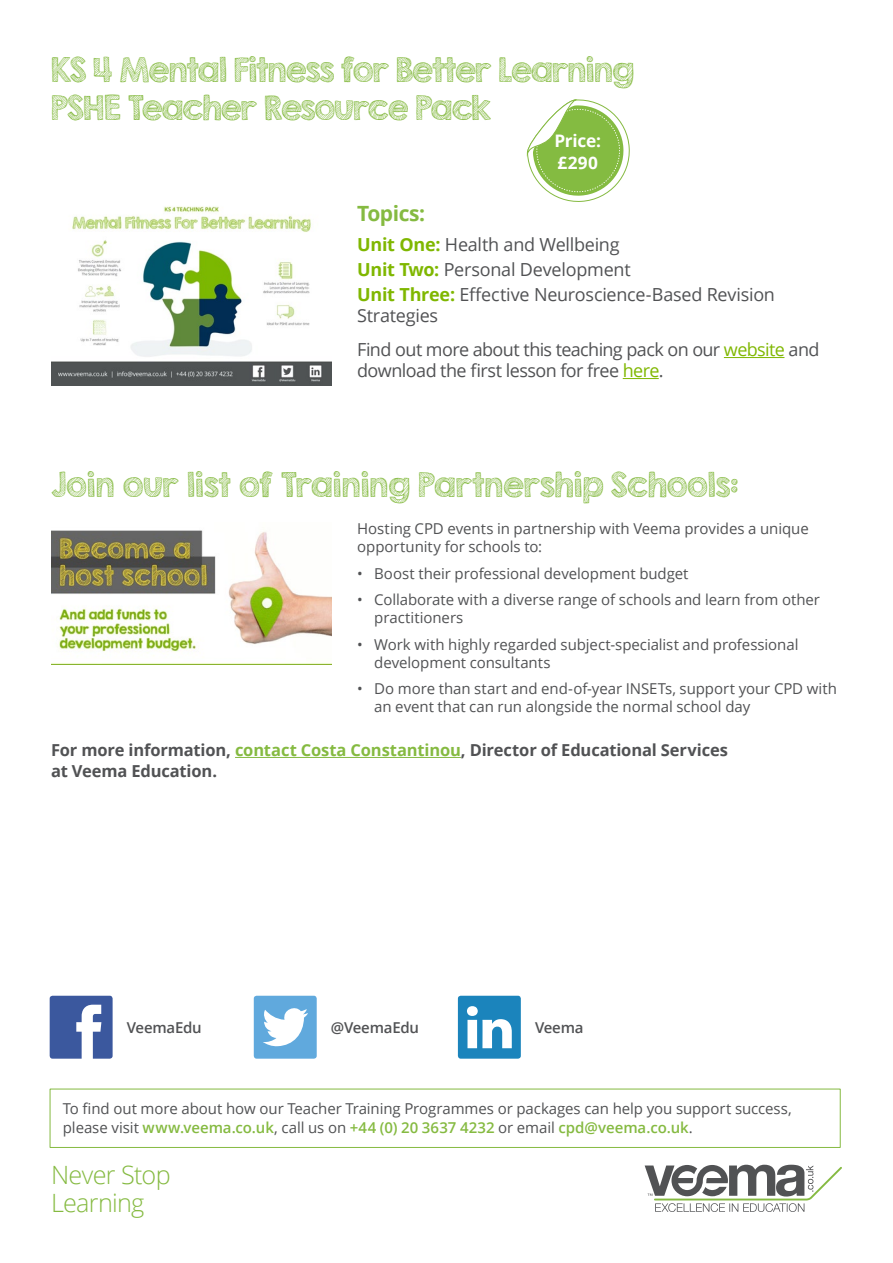
<style>
.page{position:relative;width:893px;height:1263px;background:#fff}
.page>*{position:absolute;margin:0;border:0;box-sizing:border-box;transform-origin:0 0}
.t1{font:30px/37.5px "KG Second Chances Sketch";letter-spacing:-.02em;color:#85ba41}
.t2{font:300 25.2px/28px "Open Sans";letter-spacing:-.03em;color:#85ba41}
.t3{font:700 21px "Open Sans";letter-spacing:-.025em;color:#85ba41}
.t4{font:18px/25.2px "Open Sans";letter-spacing:-.02em;color:#515254}
.t5{font:700 17.25px/21.1px "Open Sans";letter-spacing:-.01em;color:#fff}
.t6{font:700 16.5px/21px "Open Sans";letter-spacing:-.01em;color:#515254}
.t7{font:15px/18px "Open Sans";letter-spacing:-.005em;color:#515254}
.t8{font:600 15px "Open Sans";letter-spacing:-.015em;color:#515254}
.s1{font-weight:700;color:#7fb700}
.s2{color:#7fb700}
.s3{color:#85ba41}
.s4{font-weight:600;color:#85ba41}
</style>
<div class="page">
<svg style="left:645px;top:1165px;width:197px;height:47px"></svg>
<img style="left:51px;top:206px;width:281px;height:180px">
<hr style="left:724px;top:357px;width:60px;height:1px;background:#7fb700">
<hr style="left:623px;top:378px;width:36px;height:1px;background:#7fb700">
<svg style="left:527px;top:99px;width:103px;height:103px"></svg>
<img style="left:51px;top:530px;width:281px;height:135px">
<hr style="left:235px;top:757px;width:226px;height:1px;background:#85ba41">
<div style="left:50px;top:1089px;width:791px;height:59px;border:1px solid #85ba41"></div>
<svg style="left:50px;top:996px;width:63px;height:63px"></svg>
<svg style="left:254px;top:996px;width:63px;height:63px"></svg>
<svg style="left:458px;top:996px;width:63px;height:63px"></svg>
<h1 class="t1" style="left:51px;top:51px;width:585px">KS 4 Mental Fitness for Better Learning<br>PSHE Teacher Resource Pack</h1>
<p class="t5" style="left:554px;top:130px;width:48px">Price: £290</p>
<h3 class="t3" style="left:357px;top:199px;width:69px">Topics:</h3>
<p class="t4" style="left:357px;top:231px;width:419px"><span class="s1">Unit One:</span> Health and Wellbeing<br><span class="s1">Unit Two:</span> Personal Development<br><span class="s1">Unit Three:</span> Effective Neuroscience-Based Revision</p>
<p class="t4" style="left:357px;top:299px;width:464px;line-height:33.8px">Strategies<br>Find out more about this teaching pack on our <span class="s2">website</span> and</p>
<p class="t4" style="left:357px;top:358px;width:308px">download the first lesson for free <span class="s2">here</span>.</p>
<h1 class="t1" style="left:51px;top:466px;width:689px">Join our list of Training Partnership Schools:</h1>
<p class="t7" style="left:357px;top:519px;width:453px">Hosting CPD events in partnership with Veema provides a unique opportunity for schools to:</p>
<p class="t7" style="left:357px;top:564px;width:333px">• Boost their professional development budget</p>
<p class="t7" style="left:374px;top:590px;width:447px;text-indent:-17px">• Collaborate with a diverse range of schools and learn from other practitioners</p>
<p class="t7" style="left:374px;top:635px;width:426px;text-indent:-17px">• Work with highly regarded subject-specialist and professional development consultants</p>
<p class="t7" style="left:374px;top:679px;width:464px;text-indent:-17px">• Do more than start and end-of-year INSETs, support your CPD with an event that can run alongside the normal school day</p>
<p class="t6" style="left:51px;top:739px;width:678px">For more information, <span class="s3">contact Costa Constantinou</span>, Director of Educational Services at Veema Education.</p>
<p class="t8" style="left:127px;top:1017px;width:76px">VeemaEdu</p>
<p class="t8" style="left:331px;top:1017px;width:90px">@VeemaEdu</p>
<p class="t8" style="left:535px;top:1017px;width:50px">Veema</p>
<p class="t7" style="left:63px;top:1098px;width:730px;line-height:19.5px">To find out more about how our Teacher Training Programmes or packages can help you support success, please visit <span class="s4">www.veema.co.uk</span>, call us on <span class="s4">+44 (0) 20 3637 4232</span> or email <span class="s4">cpd@veema.co.uk</span>.</p>
<h2 class="t2" style="left:51px;top:1160px;width:121px">Never Stop<br>Learning</h2>
</div>
